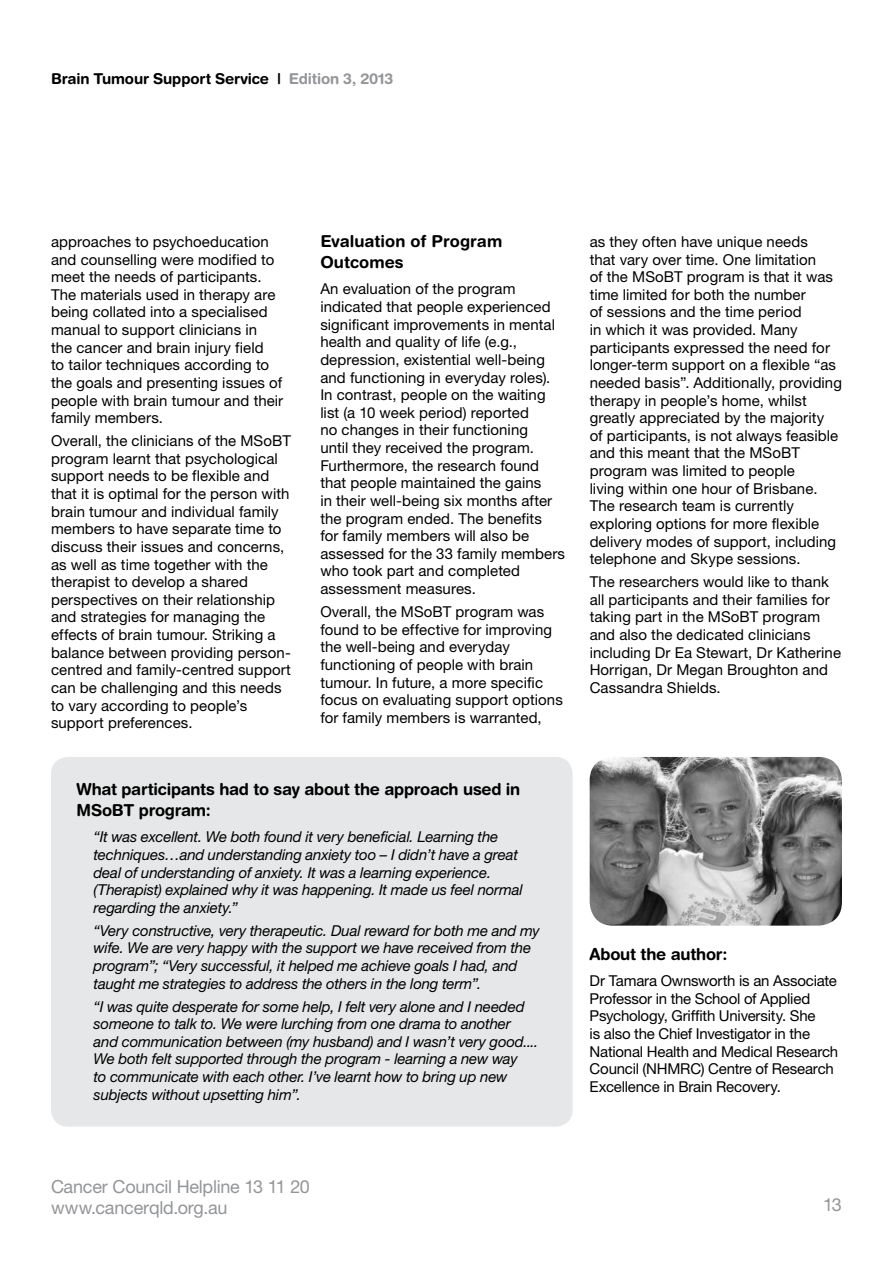
<style>
.page{position:relative;width:893px;height:1263px;background:#fff}
.page>*{position:absolute;margin:0;border:0;box-sizing:border-box;transform-origin:0 0}
.t1{font:18px/21px "Helvetica Neue";letter-spacing:-.015em;color:#939598}
.t2{font:700 16.5px/21.6px "Helvetica Rounded LT Std";letter-spacing:-.015em;color:#000}
.t3{font:700 16.5px/21px "Helvetica Rounded LT Std";letter-spacing:.005em;color:#000}
.t4{font:15px/17.7px "Helvetica Neue";letter-spacing:.005em;color:#000}
.t5{font:italic 15px/17.7px "Helvetica Neue";letter-spacing:-.01em;color:#000}
.t6{font:15px/17.7px "Helvetica Neue";letter-spacing:-.015em;color:#000}
.t7{font:700 15px "Helvetica Rounded LT Std";letter-spacing:-.01em;color:#000}
.s1{color:#939598}
</style>
<div class="page">
<div style="left:51px;top:757px;width:522px;height:369px;background:#e6e7e8;border-radius:17px"></div>
<img style="left:590px;top:757px;width:252px;height:169px">
<p class="t7" style="left:51px;top:70px;width:344px">Brain Tumour Support Service | <span class="s1">Edition 3, 2013</span></p>
<p class="t4" style="left:51px;top:233px;width:234px">approaches to psychoeducation and counselling were modified to meet the needs of participants.<br>The materials used in therapy are being collated into a specialised manual to support clinicians in<br>the cancer and brain injury field<br>to tailor techniques according to the goals and presenting issues of people with brain tumour and their family members.</p>
<p class="t4" style="left:51px;top:432px;width:241px">Overall, the clinicians of the MSoBT program learnt that psychological support needs to be flexible and that it is optimal for the person with brain tumour and individual family members to have separate time to discuss their issues and concerns, as well as time together with the therapist to develop a shared perspectives on their relationship and strategies for managing the effects of brain tumour. Striking a balance between providing person&shy;centred and family-centred support can be challenging and this needs to vary according to people’s support preferences.</p>
<p class="t3" style="left:320px;top:231px;width:183px">Evaluation of Program<br>Outcomes</p>
<p class="t4" style="left:320px;top:280px;width:246px">An evaluation of the program indicated that people experienced significant improvements in mental health and quality of life (e.g., depression, existential well-being and functioning in everyday roles).<br>In contrast, people on the waiting list (a 10 week period) reported<br>no changes in their functioning<br>until they received the program.<br>Furthermore, the research found that people maintained the gains<br>in their well-being six months after the program ended. The benefits<br>for family members will also be assessed for the 33 family members who took part and completed assessment measures.</p>
<p class="t4" style="left:320px;top:603px;width:244px">Overall, the MSoBT program was found to be effective for improving the well-being and everyday functioning of people with brain tumour. In future, a more specific focus on evaluating support options for family members is warranted,</p>
<p class="t2" style="left:77px;top:777px;width:445px">What participants had to say about the approach used in<br>MSoBT program:</p>
<p class="t5" style="left:94px;top:828px;width:431px">“It was excellent. We both found it very beneficial. Learning the techniques…and understanding anxiety too – I didn’t have a great deal of understanding of anxiety. It was a learning experience. (Therapist) explained why it was happening. It made us feel normal regarding the anxiety.”</p>
<p class="t5" style="left:94px;top:921px;width:448px">“Very constructive, very therapeutic. Dual reward for both me and my wife. We are very happy with the support we have received from the program”; “Very successful, it helped me achieve goals I had, and taught me strategies to address the others in the long term”.</p>
<p class="t5" style="left:94px;top:997px;width:446px">“I was quite desperate for some help, I felt very alone and I needed someone to talk to. We were lurching from one drama to another and communication between (my husband) and I wasn’t very good....<br>We both felt supported through the program - learning a new way<br>to communicate with each other. I’ve learnt how to bring up new subjects without upsetting him”.</p>
<p class="t4" style="left:590px;top:233px;width:254px">as they often have unique needs<br>that vary over time. One limitation<br>of the MSoBT program is that it was time limited for both the number<br>of sessions and the time period<br>in which it was provided. Many participants expressed the need for longer-term support on a flexible “as needed basis”. Additionally, providing therapy in people’s home, whilst greatly appreciated by the majority<br>of participants, is not always feasible and this meant that the MSoBT program was limited to people<br>living within one hour of Brisbane.<br>The research team is currently exploring options for more flexible delivery modes of support, including telephone and Skype sessions.</p>
<p class="t4" style="left:590px;top:573px;width:253px">The researchers would like to thank all participants and their families for taking part in the MSoBT program and also the dedicated clinicians including Dr Ea Stewart, Dr Katherine Horrigan, Dr Megan Broughton and Cassandra Shields.</p>
<p class="t2" style="left:590px;top:943px;width:139px">About the author:</p>
<p class="t6" style="left:590px;top:972px;width:250px">Dr Tamara Ownsworth is an Associate Professor in the School of Applied Psychology, Griffith University. She<br>is also the Chief Investigator in the National Health and Medical Research Council (NHMRC) Centre of Research Excellence in Brain Recovery.</p>
<p class="t1" style="left:51px;top:1176px;width:260px">Cancer Council Helpline 13 11 20 www.cancerqld.org.au</p>
<p class="t1" style="left:823px;top:1194px;width:20px">13</p>
</div>
